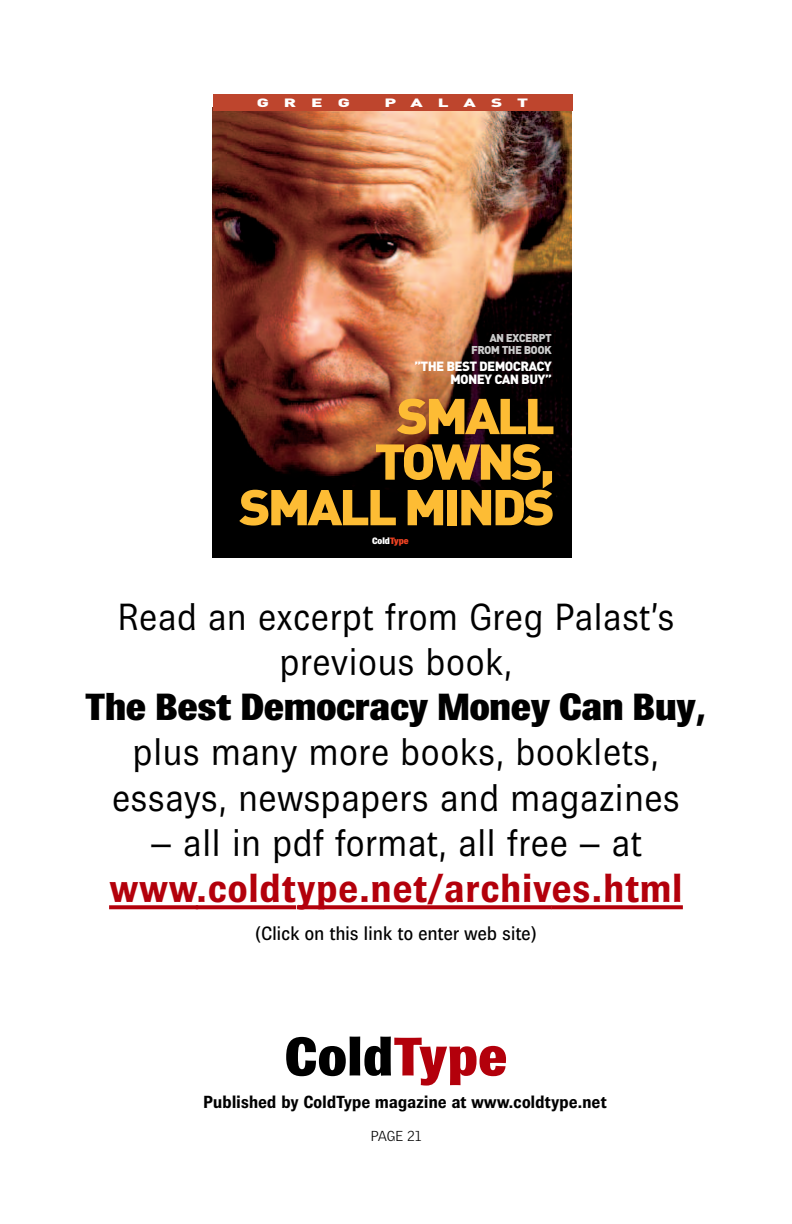
<style>
.page{position:relative;width:792px;height:1224px;background:#fff}
.page>*{position:absolute;margin:0;border:0;box-sizing:border-box;transform-origin:0 0}
.t1{font:800 54.6px "Brown";letter-spacing:.015em;color:#000}
.t2{font:49.6px/45.6px "Nu Din Black+KGCIGW";letter-spacing:-.02em;color:#fdbc34;text-align:right;scale:1.08 1}
.t3{font:700 40px "Brown";color:#b3000b}
.t4{font:300 38px/45px "Brown";color:#000;text-align:center}
.t5{font:19.4px "Brown";letter-spacing:-.015em;color:#000}
.t6{font:700 17.6px "Brown";letter-spacing:-.015em;color:#000}
.t7{font:300 14px "Griffith Gothic";letter-spacing:-.005em;color:#000}
.t8{font:13.2px/13.2px "Nu Din Black+KGCIGW";color:#fff;text-align:right}
.t9{font:11.8px "Nu Din Black+KGCIGW";color:#fff;scale:1.6 1}
.t10{font:11.2px/11.2px "Nu Din Black+KGCIGW";color:#ccc;text-align:right}
.t11{font:9.2px "Brown Heavy+WYAZZG";color:#fff}
.s1{color:#ef4222}
.s2{font-weight:800}
.s3{font-weight:700}
.s4{color:#b3000b}
</style>
<div class="page">
<svg style="left:109px;top:905px;width:87px;height:4px"></svg>
<svg style="left:196px;top:905px;width:100px;height:4px"></svg>
<svg style="left:297px;top:905px;width:254px;height:4px"></svg>
<svg style="left:551px;top:905px;width:132px;height:4px"></svg>
<img style="left:213px;top:111px;width:359px;height:446px">
<div style="left:213px;top:94px;width:359px;height:17px;background:#be452d"></div>
<p class="t9" style="left:257px;top:98px;width:9px">G</p>
<p class="t9" style="left:284px;top:98px;width:9px">R</p>
<p class="t9" style="left:312px;top:98px;width:8px">E</p>
<p class="t9" style="left:338px;top:98px;width:9px">G</p>
<p class="t9" style="left:385px;top:98px;width:25px">P A</p>
<p class="t9" style="left:438px;top:98px;width:8px">L</p>
<p class="t9" style="left:464px;top:98px;width:9px">A</p>
<p class="t9" style="left:491px;top:98px;width:8px">S</p>
<p class="t9" style="left:518px;top:98px;width:8px">T</p>
<p class="t10" style="left:471px;top:334px;width:82px">AN EXCERPT<br>FROM THE BOOK</p>
<p class="t8" style="left:415px;top:361px;width:138px">”THE BEST DEMOCRACY<br>MONEY CAN BUY”</p>
<h2 class="t2" style="left:240px;top:398px;width:292px">SMALL<br>TOWNS,<br>SMALL MINDS</h2>
<p class="t11" style="left:372px;top:537px;width:38px">Cold<span class="s1">Type</span></p>
<p class="t4" style="left:85px;top:598px;width:623px">Read an excerpt from Greg Palast’s previous book,<br><span class="s2">The Best Democracy Money Can Buy</span><span class="s3">, </span>plus many more books, booklets, essays, newspapers and magazines</p>
<p class="t4" style="left:150px;top:823px;width:493px">– all in pdf format, all free – at</p>
<p class="t3" style="left:109px;top:874px;width:575px">www.coldtype.net/archives.html</p>
<p class="t5" style="left:254px;top:926px;width:285px">(Click on this link to enter web site)</p>
<h1 class="t1" style="left:285px;top:1038px;width:224px">Cold<span class="s4">Type</span></h1>
<p class="t6" style="left:203px;top:1096px;width:405px">Published by ColdType magazine at www.coldtype.net</p>
<p class="t7" style="left:371px;top:1128px;width:52px">PAGE 21</p>
</div>
